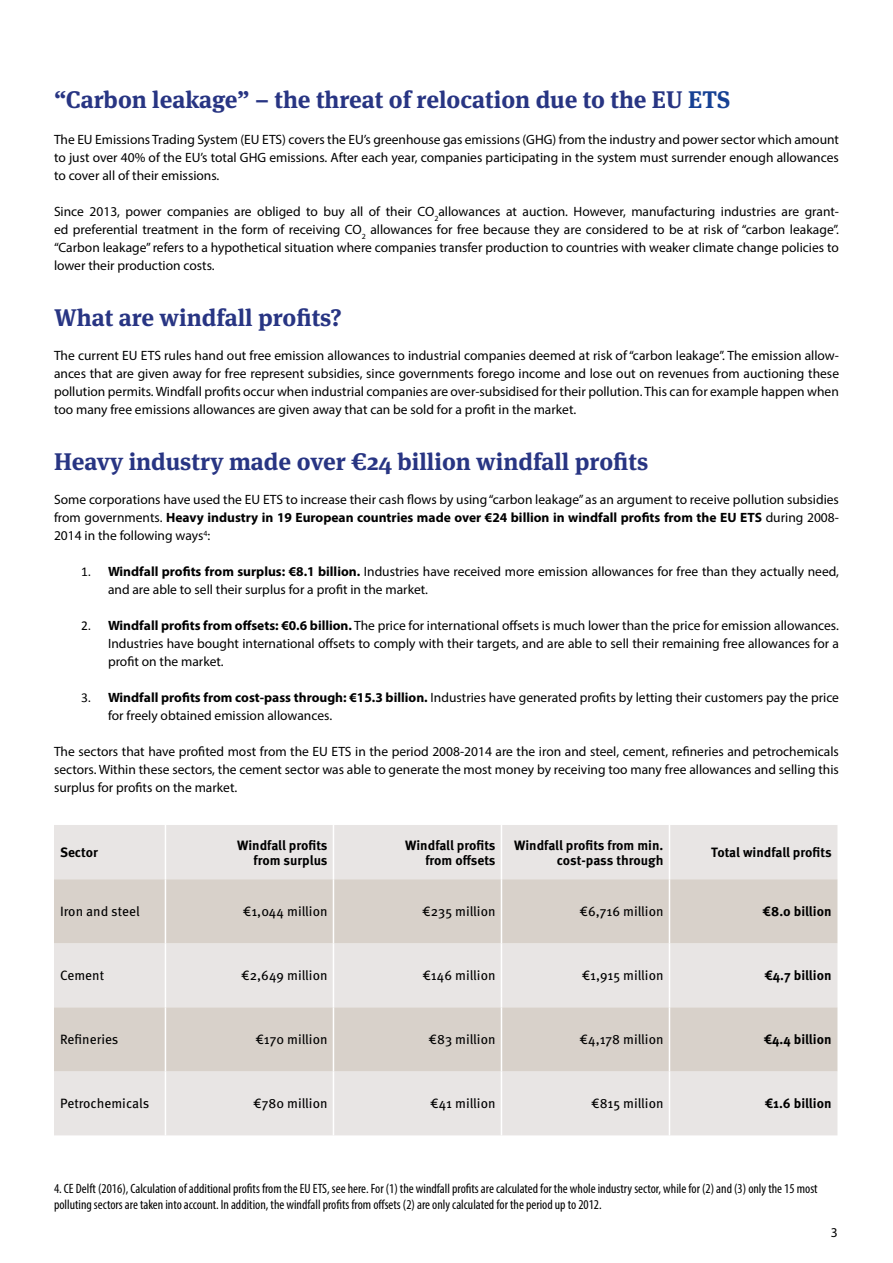
<style>
.page{position:relative;width:893px;height:1263px;background:#fff}
.page>*{position:absolute;margin:0;border:0;box-sizing:border-box;transform-origin:0 0}
.t1{font:700 24px "Meta Serif Pro";color:#283583}
.t2{font:13.5px/18px "Myriad Pro";color:#000;text-align:justify}
.t3{font:condensed 13.5px/16.2px "Myriad Pro";color:#000}
.t4{font:13.5px "Meta Pro";color:#000}
.t5{font:700 13.5px/14.5px "Meta Pro";letter-spacing:-.005em;color:#000;text-align:right}
.s1{color:#164194}
.s2{font-weight:700}
.s3{font-family:"Calibri"}
</style>
<div class="page">
<div style="left:54px;top:825px;width:783px;height:310px;background:#e8e5e4"></div>
<svg style="left:54px;top:879px;width:783px;height:192px;background:#ddd7d2"></svg>
<hr style="left:165px;top:825px;width:1px;height:54px;background:#fff">
<hr style="left:333px;top:825px;width:1px;height:54px;background:#fff">
<hr style="left:501px;top:825px;width:1px;height:54px;background:#fff">
<hr style="left:669px;top:825px;width:1px;height:54px;background:#fff">
<hr style="left:165px;top:879px;width:1px;height:64px;background:#fff">
<hr style="left:333px;top:879px;width:1px;height:64px;background:#fff">
<hr style="left:501px;top:879px;width:1px;height:64px;background:#fff">
<hr style="left:669px;top:879px;width:1px;height:64px;background:#fff">
<hr style="left:165px;top:943px;width:1px;height:64px;background:#fff">
<hr style="left:333px;top:943px;width:1px;height:64px;background:#fff">
<hr style="left:501px;top:943px;width:1px;height:64px;background:#fff">
<hr style="left:669px;top:943px;width:1px;height:64px;background:#fff">
<hr style="left:165px;top:1007px;width:1px;height:64px;background:#fff">
<hr style="left:333px;top:1007px;width:1px;height:64px;background:#fff">
<hr style="left:501px;top:1007px;width:1px;height:64px;background:#fff">
<hr style="left:669px;top:1007px;width:1px;height:64px;background:#fff">
<hr style="left:165px;top:1071px;width:1px;height:64px;background:#fff">
<hr style="left:333px;top:1071px;width:1px;height:64px;background:#fff">
<hr style="left:501px;top:1071px;width:1px;height:64px;background:#fff">
<hr style="left:669px;top:1071px;width:1px;height:64px;background:#fff">
<h1 class="t1" style="left:54px;top:80px;width:678px">“Carbon leakage” – the threat of relocation due to the EU <span class="s1">ETS</span></h1>
<p class="t2" style="left:54px;top:130px;width:786px">The EU Emissions Trading System (EU ETS) covers the EU’s greenhouse gas emissions (GHG) from the industry and power sector which amount to just over 40% of the EU’s total GHG emissions. After each year, companies participating in the system must surrender enough allowances to cover all of their emissions.</p>
<p class="t2" style="left:54px;top:202px;width:786px">Since 2013, power companies are obliged to buy all of their CO<sub>2</sub>allowances at auction. However, manufacturing industries are grant&shy;ed preferential treatment in the form of receiving CO<sub>2</sub> allowances for free because they are considered to be at risk of “carbon leakage”. “Carbon leakage” refers to a hypothetical situation where companies transfer production to countries with weaker climate change policies to lower their production costs.</p>
<h1 class="t1" style="left:54px;top:298px;width:289px">What are windfall profits?</h1>
<p class="t2" style="left:54px;top:346px;width:787px">The current EU ETS rules hand out free emission allowances to industrial companies deemed at risk of “carbon leakage”. The emission allow&shy;ances that are given away for free represent subsidies, since governments forego income and lose out on revenues from auctioning these pollution permits. Windfall profits occur when industrial companies are over-subsidised for their pollution. This can for example happen when too many free emissions allowances are given away that can be sold for a profit in the market.</p>
<h1 class="t1" style="left:54px;top:442px;width:596px">Heavy industry made over €24 billion windfall profits</h1>
<p class="t2" style="left:54px;top:490px;width:786px">Some corporations have used the EU ETS to increase their cash flows by using “carbon leakage” as an argument to receive pollution subsidies from governments. <span class="s2">Heavy industry in 19 European countries made over €24 billion in windfall profits from the EU ETS</span> during 2008- 2014 in the following ways<sup>4</sup>:</p>
<p class="t2" style="left:108px;top:562px;width:732px;text-indent:-27px"><span class="s3">1.</span> <span class="s2">Windfall profits from surplus: €8.1 billion.</span> Industries have received more emission allowances for free than they actually need, and are able to sell their surplus for a profit in the market.</p>
<p class="t2" style="left:108px;top:616px;width:732px;text-indent:-27px"><span class="s3">2.</span> <span class="s2">Windfall profits from offsets: €0.6 billion.</span> The price for international offsets is much lower than the price for emission allowances.<br>Industries have bought international offsets to comply with their targets, and are able to sell their remaining free allowances for a profit on the market.</p>
<p class="t2" style="left:108px;top:688px;width:732px;text-indent:-27px"><span class="s3">3.</span> <span class="s2">Windfall profits from cost-pass through: €15.3 billion.</span> Industries have generated profits by letting their customers pay the price for freely obtained emission allowances.</p>
<p class="t2" style="left:54px;top:742px;width:786px">The sectors that have profited most from the EU ETS in the period 2008-2014 are the iron and steel, cement, refineries and petrochemicals sectors. Within these sectors, the cement sector was able to generate the most money by receiving too many free allowances and selling this surplus for profits on the market.</p>
<p class="t5" style="left:60px;top:844px;width:39px">Sector</p>
<p class="t5" style="left:237px;top:837px;width:92px">Windfall profits from surplus</p>
<p class="t5" style="left:405px;top:837px;width:92px">Windfall profits from offsets</p>
<p class="t5" style="left:514px;top:837px;width:151px">Windfall profits from min. cost-pass through</p>
<p class="t5" style="left:711px;top:844px;width:122px">Total windfall profits</p>
<p class="t4" style="left:60px;top:901px;width:81px">Iron and steel</p>
<p class="t4" style="left:243px;top:901px;width:86px">€1,044 million</p>
<p class="t4" style="left:422px;top:901px;width:75px">€235 million</p>
<p class="t4" style="left:580px;top:901px;width:85px">€6,716 million</p>
<p class="t5" style="left:763px;top:903px;width:70px">€8.0 billion</p>
<p class="t4" style="left:60px;top:965px;width:46px">Cement</p>
<p class="t4" style="left:241px;top:965px;width:88px">€2,649 million</p>
<p class="t4" style="left:422px;top:965px;width:75px">€146 million</p>
<p class="t4" style="left:582px;top:965px;width:83px">€1,915 million</p>
<p class="t5" style="left:764px;top:967px;width:69px">€4.7 billion</p>
<p class="t4" style="left:60px;top:1029px;width:60px">Refineries</p>
<p class="t4" style="left:255px;top:1029px;width:74px">€170 million</p>
<p class="t4" style="left:429px;top:1029px;width:68px">€83 million</p>
<p class="t4" style="left:579px;top:1029px;width:85px">€4,178 million</p>
<p class="t5" style="left:764px;top:1031px;width:69px">€4.4 billion</p>
<p class="t4" style="left:60px;top:1093px;width:91px">Petrochemicals</p>
<p class="t4" style="left:253px;top:1093px;width:76px">€780 million</p>
<p class="t4" style="left:430px;top:1093px;width:67px">€41 million</p>
<p class="t4" style="left:591px;top:1093px;width:74px">€815 million</p>
<p class="t5" style="left:765px;top:1096px;width:68px">€1.6 billion</p>
<p class="t3" style="left:54px;top:1180px;width:765px">4. CE Delft (2016), Calculation of additional profits from the EU ETS, see here. For (1) the windfall profits are calculated for the whole industry sector, while for (2) and (3) only the 15 most polluting sectors are taken into account. In addition, the windfall profits from offsets (2) are only calculated for the period up to 2012.</p>
<p class="t2" style="left:831px;top:1223px;width:8px">3</p>
</div>
